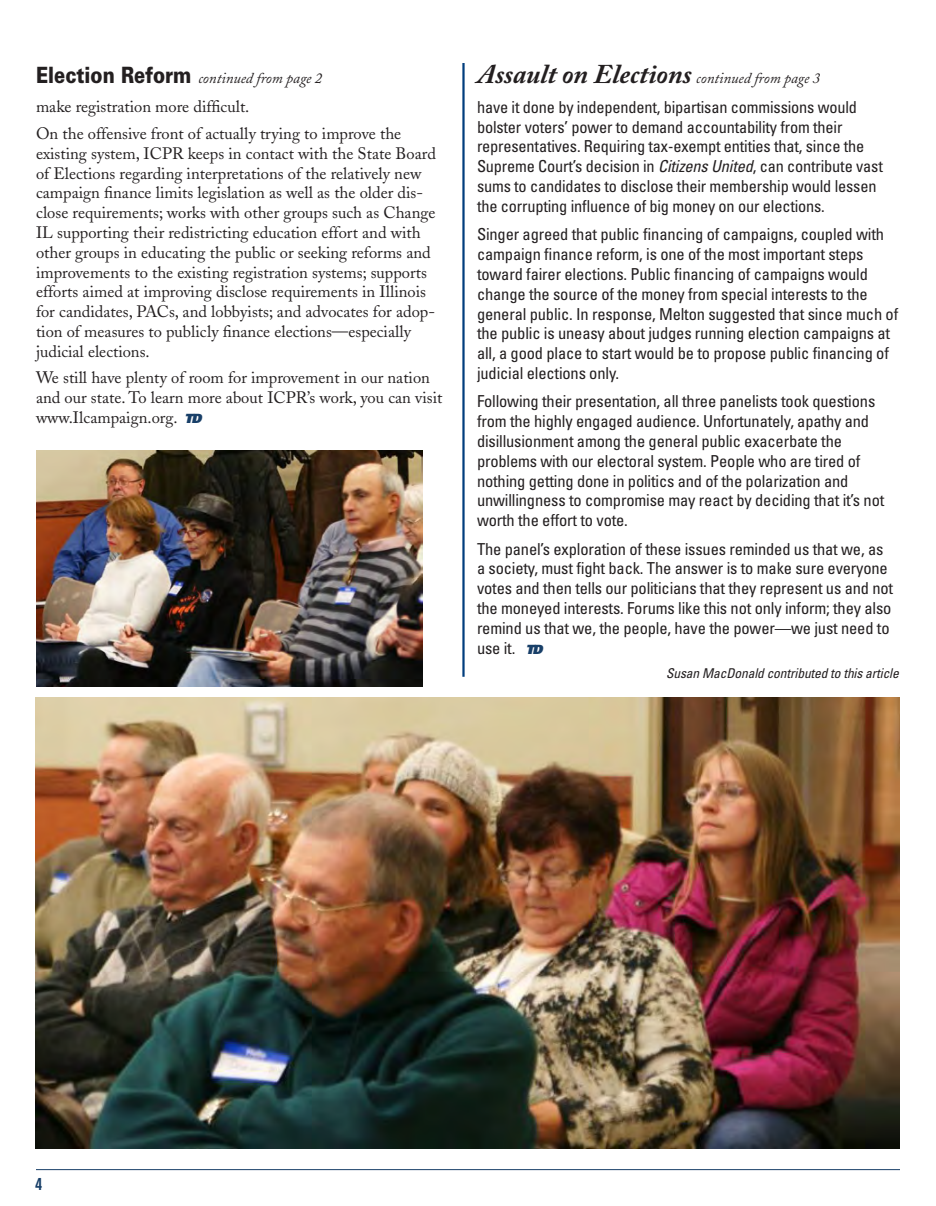
<style>
.page{position:relative;width:936px;height:1206px;background:#fff}
.page>*{position:absolute;margin:0;border:0;box-sizing:border-box;transform-origin:0 0}
.t1{font:italic 700 27px "Adobe Caslon Pro";color:#231f20}
.t2{font:700 condensed 18px "Akzidenz Grotesk BE";color:#183f68}
.t3{font:condensed 16.5px/19.8px "Univers";letter-spacing:-.01em;color:#231f20}
.t4{font:16.5px/19.8px "Adobe Caslon";color:#231f20}
.t5{font:italic 15px "Adobe Caslon";color:#231f20}
.t6{font:italic condensed 13.5px "Univers";letter-spacing:-.01em;color:#231f20}
.s1{font-family:"Univers";font-weight:900;font-style:normal;font-size:22.5px}
.s2{font-family:"Univers";font-weight:900;font-style:italic;font-size:12.75px;color:#183f68}
.s3{font-family:"Adobe Caslon";font-weight:400;font-size:15px}
.s4{font-style:italic}
.s5{font-weight:900;font-style:italic;font-stretch:normal;font-size:12.75px;color:#183f68}
</style>
<div class="page">
<hr style="left:462px;top:63px;width:3px;height:614px;background:#013d7d">
<img style="left:36px;top:450px;width:386px;height:237px">
<img style="left:35px;top:697px;width:865px;height:452px">
<hr style="left:36px;top:1169px;width:864px;height:1px;background:#183f68">
<p class="t5" style="left:36px;top:70px;width:288px"><span class="s1">Election Reform</span> continued from page 2</p>
<p class="t4" style="left:36px;top:97px;width:215px">make registration more difficult.</p>
<p class="t4" style="left:36px;top:124px;width:401px">On the offensive front of actually trying to improve the existing system, ICPR keeps in contact with the State Board of Elections regarding interpretations of the relatively new campaign finance limits legislation as well as the older dis&shy;close requirements; works with other groups such as Change IL supporting their redistricting education effort and with other groups in educating the public or seeking reforms and improvements to the existing registration systems; supports efforts aimed at improving disclose requirements in Illinois for candidates, PACs, and lobbyists; and advocates for adop&shy;tion of measures to publicly finance elections—especially judicial elections.</p>
<p class="t4" style="left:36px;top:368px;width:408px">We still have plenty of room for improvement in our nation and our state. To learn more about ICPR’s work, you can visit www.Ilcampaign.org. <span class="s2">TD</span></p>
<p class="t1" style="left:477px;top:58px;width:345px">Assault on Elections <span class="s3">continued from page 3</span></p>
<p class="t3" style="left:477px;top:97px;width:407px">have it done by independent, bipartisan commissions would bolster voters’ power to demand accountability from their representatives. Requiring tax-exempt entities that, since the Supreme Court’s decision in <span class="s4">Citizens United</span>, can contribute vast sums to candidates to disclose their membership would lessen the corrupting influence of big money on our elections.</p>
<p class="t3" style="left:477px;top:224px;width:423px">Singer agreed that public financing of campaigns, coupled with campaign finance reform, is one of the most important steps toward fairer elections. Public financing of campaigns would change the source of the money from special interests to the general public. In response, Melton suggested that since much of the public is uneasy about judges running election campaigns at all, a good place to start would be to propose public financing of judicial elections only.</p>
<p class="t3" style="left:477px;top:391px;width:409px">Following their presentation, all three panelists took questions from the highly engaged audience. Unfortunately, apathy and disillusionment among the general public exacerbate the problems with our electoral system. People who are tired of nothing getting done in politics and of the polarization and unwillingness to compromise may react by deciding that it’s not worth the effort to vote.</p>
<p class="t3" style="left:477px;top:539px;width:418px">The panel’s exploration of these issues reminded us that we, as a society, must fight back. The answer is to make sure everyone votes and then tells our politicians that they represent us and not the moneyed interests. Forums like this not only inform; they also remind us that we, the people, have the power—we just need to use it. <span class="s5">TD</span></p>
<p class="t6" style="left:666px;top:665px;width:234px">Susan MacDonald contributed to this article</p>
<p class="t2" style="left:35px;top:1174px;width:9px">4</p>
</div>
